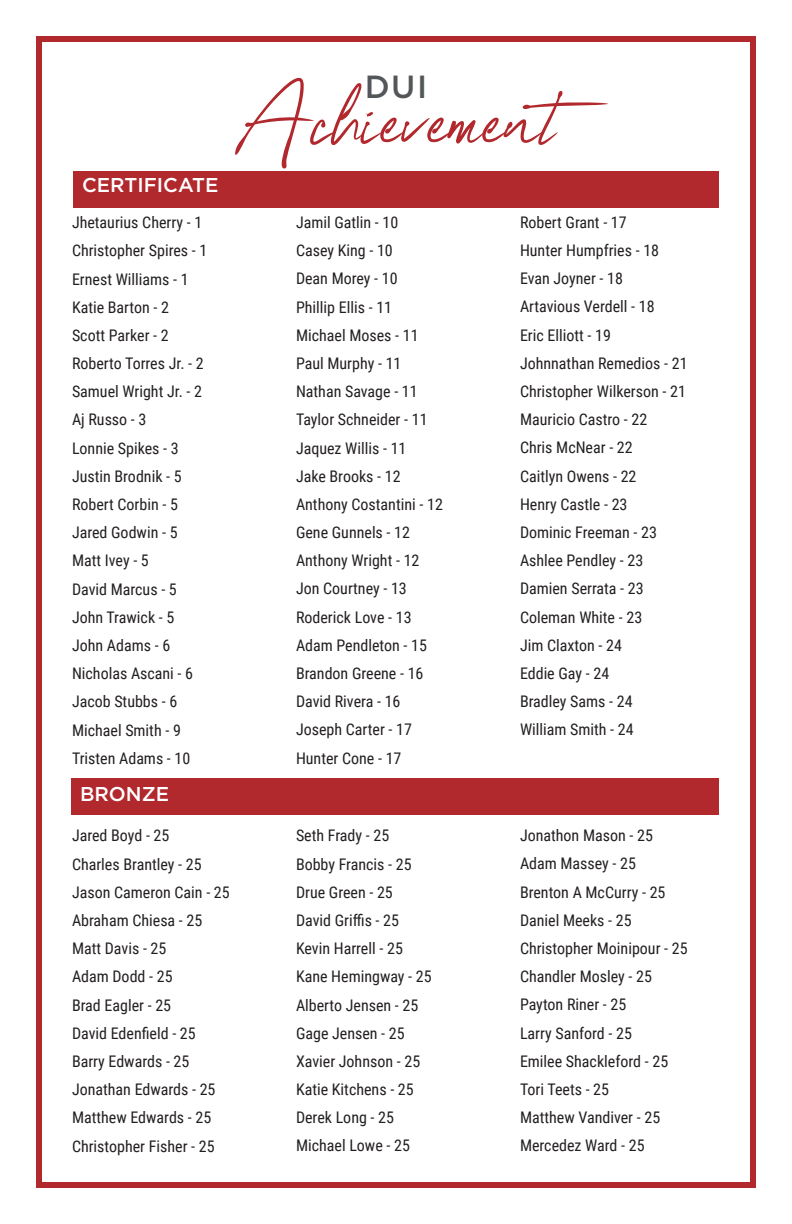
<style>
.page{position:relative;width:792px;height:1224px;background:#fff}
.page>*{position:absolute;margin:0;border:0;box-sizing:border-box;transform-origin:0 0}
.t1{font:120px "One Signature";color:#b1282d}
.t2{font:500 32px "Gotham";color:#535759}
.t3{font:500 20px "Gotham";color:#fff}
.t4{font:16px/28.2px "Roboto Condensed";color:#231f20}
</style>
<div class="page">
<div style="left:73px;top:171px;width:646px;height:37px;background:#b1282d"></div>
<div style="left:71px;top:778px;width:648px;height:36px;background:#b1282d"></div>
<div style="left:36px;top:36px;width:720px;height:1152px;border:6px solid #b1282d"></div>
<p class="t3" style="left:82px;top:172px;width:138px">CERTIFICATE</p>
<h2 class="t2" style="left:365px;top:65px;width:64px">DUI</h2>
<h1 class="t1" style="left:235px;top:29px;width:394px">Achievement</h1>
<p class="t4" style="left:72px;top:208px;width:137px">Jhetaurius Cherry - 1<br>Christopher Spires - 1<br>Ernest Williams - 1<br>Katie Barton - 2<br>Scott Parker - 2<br>Roberto Torres Jr. - 2<br>Samuel Wright Jr. - 2<br>Aj Russo - 3<br>Lonnie Spikes - 3<br>Justin Brodnik - 5<br>Robert Corbin - 5<br>Jared Godwin - 5<br>Matt Ivey - 5<br>David Marcus - 5<br>John Trawick - 5<br>John Adams - 6<br>Nicholas Ascani - 6<br>Jacob Stubbs - 6<br>Michael Smith - 9<br>Tristen Adams - 10</p>
<p class="t4" style="left:296px;top:208px;width:148px">Jamil Gatlin - 10<br>Casey King - 10<br>Dean Morey - 10<br>Phillip Ellis - 11<br>Michael Moses - 11<br>Paul Murphy - 11<br>Nathan Savage - 11<br>Taylor Schneider - 11<br>Jaquez Willis - 11<br>Jake Brooks - 12<br>Anthony Costantini - 12<br>Gene Gunnels - 12<br>Anthony Wright - 12<br>Jon Courtney - 13<br>Roderick Love - 13<br>Adam Pendleton - 15<br>Brandon Greene - 16<br>David Rivera - 16<br>Joseph Carter - 17<br>Hunter Cone - 17</p>
<p class="t4" style="left:520px;top:207px;width:169px">Robert Grant - 17<br>Hunter Humpfries - 18<br>Evan Joyner - 18<br>Artavious Verdell - 18<br>Eric Elliott - 19<br>Johnnathan Remedios - 21<br>Christopher Wilkerson - 21<br>Mauricio Castro - 22<br>Chris McNear - 22<br>Caitlyn Owens - 22<br>Henry Castle - 23<br>Dominic Freeman - 23<br>Ashlee Pendley - 23<br>Damien Serrata - 23<br>Coleman White - 23<br>Jim Claxton - 24<br>Eddie Gay - 24<br>Bradley Sams - 24<br>William Smith - 24</p>
<p class="t3" style="left:80px;top:781px;width:91px">BRONZE</p>
<p class="t4" style="left:72px;top:821px;width:159px">Jared Boyd - 25<br>Charles Brantley - 25<br>Jason Cameron Cain - 25<br>Abraham Chiesa - 25<br>Matt Davis - 25<br>Adam Dodd - 25<br>Brad Eagler - 25<br>David Edenfield - 25<br>Barry Edwards - 25<br>Jonathan Edwards - 25<br>Matthew Edwards - 25<br>Christopher Fisher - 25</p>
<p class="t4" style="left:296px;top:821px;width:137px">Seth Frady - 25<br>Bobby Francis - 25<br>Drue Green - 25<br>David Griffis - 25<br>Kevin Harrell - 25<br>Kane Hemingway - 25<br>Alberto Jensen - 25<br>Gage Jensen - 25<br>Xavier Johnson - 25<br>Katie Kitchens - 25<br>Derek Long - 25<br>Michael Lowe - 25</p>
<p class="t4" style="left:520px;top:821px;width:169px">Jonathon Mason - 25<br>Adam Massey - 25<br>Brenton A McCurry - 25<br>Daniel Meeks - 25<br>Christopher Moinipour - 25<br>Chandler Mosley - 25<br>Payton Riner - 25<br>Larry Sanford - 25<br>Emilee Shackleford - 25<br>Tori Teets - 25<br>Matthew Vandiver - 25<br>Mercedez Ward - 25</p>
</div>
